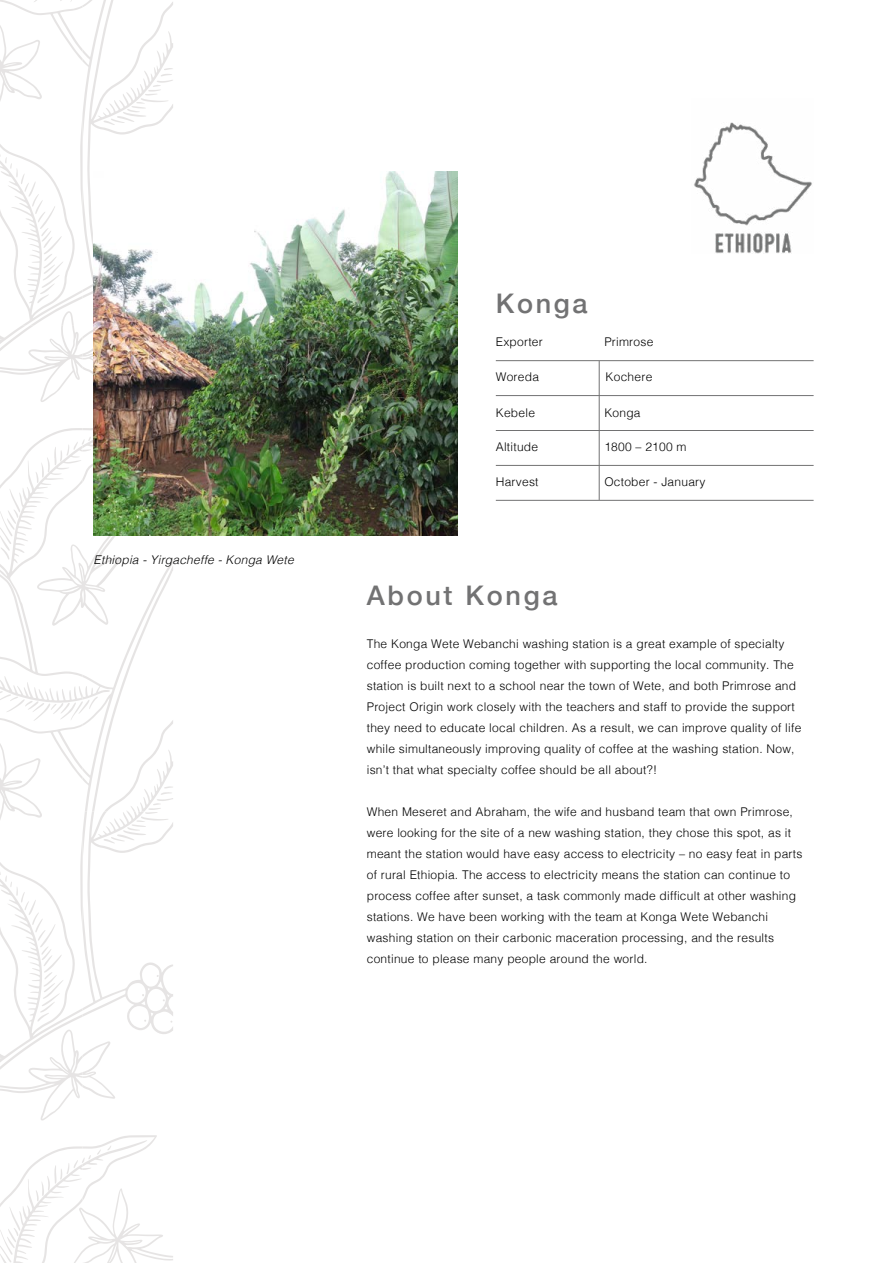
<style>
.page{position:relative;width:893px;height:1263px;background:#fff}
.page>*{position:absolute;margin:0;border:0;box-sizing:border-box;transform-origin:0 0}
.t1{font:500 27px "Helvetica Neue";letter-spacing:.1em;color:#727273}
.t2{font:300 12px/21px "Helvetica";letter-spacing:.02em;color:#000}
.t3{font:italic 300 12px "Helvetica";letter-spacing:.02em;color:#000}
</style>
<div class="page">
<hr style="left:496px;top:360px;width:318px;height:1px;background:#727273">
<hr style="left:496px;top:430px;width:318px;height:1px;background:#727273">
<hr style="left:496px;top:395px;width:318px;height:1px;background:#727273">
<hr style="left:496px;top:465px;width:318px;height:1px;background:#727273">
<hr style="left:496px;top:500px;width:318px;height:1px;background:#727273">
<svg style="left:0;top:0;width:173px;height:350px"></svg>
<svg style="left:0;top:350px;width:173px;height:913px"></svg>
<svg style="left:0;top:461px;width:61px;height:758px"></svg>
<svg style="left:0;top:740px;width:42px;height:93px"></svg>
<svg style="left:0;top:22px;width:42px;height:93px"></svg>
<svg style="left:104px;top:68px;width:69px;height:57px"></svg>
<svg style="left:104px;top:786px;width:69px;height:57px"></svg>
<svg style="left:0;top:691px;width:98px;height:30px"></svg>
<svg style="left:0;top:1206px;width:20px;height:57px"></svg>
<svg style="left:36px;top:1145px;width:137px;height:118px"></svg>
<svg style="left:0;top:489px;width:20px;height:71px"></svg>
<svg style="left:36px;top:427px;width:137px;height:199px"></svg>
<svg style="left:33px;top:0;width:17px;height:2px"></svg>
<svg style="left:60px;top:0;width:23px;height:2px"></svg>
<svg style="left:0;top:870px;width:63px;height:151px"></svg>
<svg style="left:0;top:152px;width:63px;height:151px"></svg>
<img style="left:94px;top:171px;width:364px;height:365px">
<hr style="left:599px;top:361px;width:1px;height:139px;background:#727273">
<img style="left:694px;top:122px;width:118px;height:132px">
<p class="t3" style="left:94px;top:549px;width:202px">Ethiopia - Yirgacheffe - Konga Wete</p>
<h1 class="t1" style="left:496px;top:281px;width:93px">Konga</h1>
<p class="t2" style="left:496px;top:330px;width:49px">Exporter</p>
<p class="t2" style="left:604px;top:330px;width:51px">Primrose</p>
<p class="t2" style="left:496px;top:365px;width:45px">Woreda</p>
<p class="t2" style="left:606px;top:365px;width:48px">Kochere</p>
<p class="t2" style="left:496px;top:401px;width:41px">Kebele</p>
<p class="t2" style="left:604px;top:401px;width:38px">Konga</p>
<p class="t2" style="left:496px;top:436px;width:44px">Altitude</p>
<p class="t2" style="left:604px;top:436px;width:84px">1800 – 2100 m</p>
<p class="t2" style="left:496px;top:470px;width:44px">Harvest</p>
<p class="t2" style="left:604px;top:470px;width:103px">October - January</p>
<h1 class="t1" style="left:367px;top:574px;width:192px">About Konga</h1>
<p class="t2" style="left:367px;top:633px;width:436px">The Konga Wete Webanchi washing station is a great example of specialty coffee production coming together with supporting the local community. The station is built next to a school near the town of Wete, and both Primrose and Project Origin work closely with the teachers and staff to provide the support they need to educate local children. As a result, we can improve quality of life while simultaneously improving quality of coffee at the washing station. Now, isn’t that what specialty coffee should be all about?!</p>
<p class="t2" style="left:367px;top:801px;width:437px">When Meseret and Abraham, the wife and husband team that own Primrose, were looking for the site of a new washing station, they chose this spot, as it meant the station would have easy access to electricity – no easy feat in parts of rural Ethiopia. The access to electricity means the station can continue to process coffee after sunset, a task commonly made difficult at other washing stations. We have been working with the team at Konga Wete Webanchi washing station on their carbonic maceration processing, and the results continue to please many people around the world.</p>
</div>
